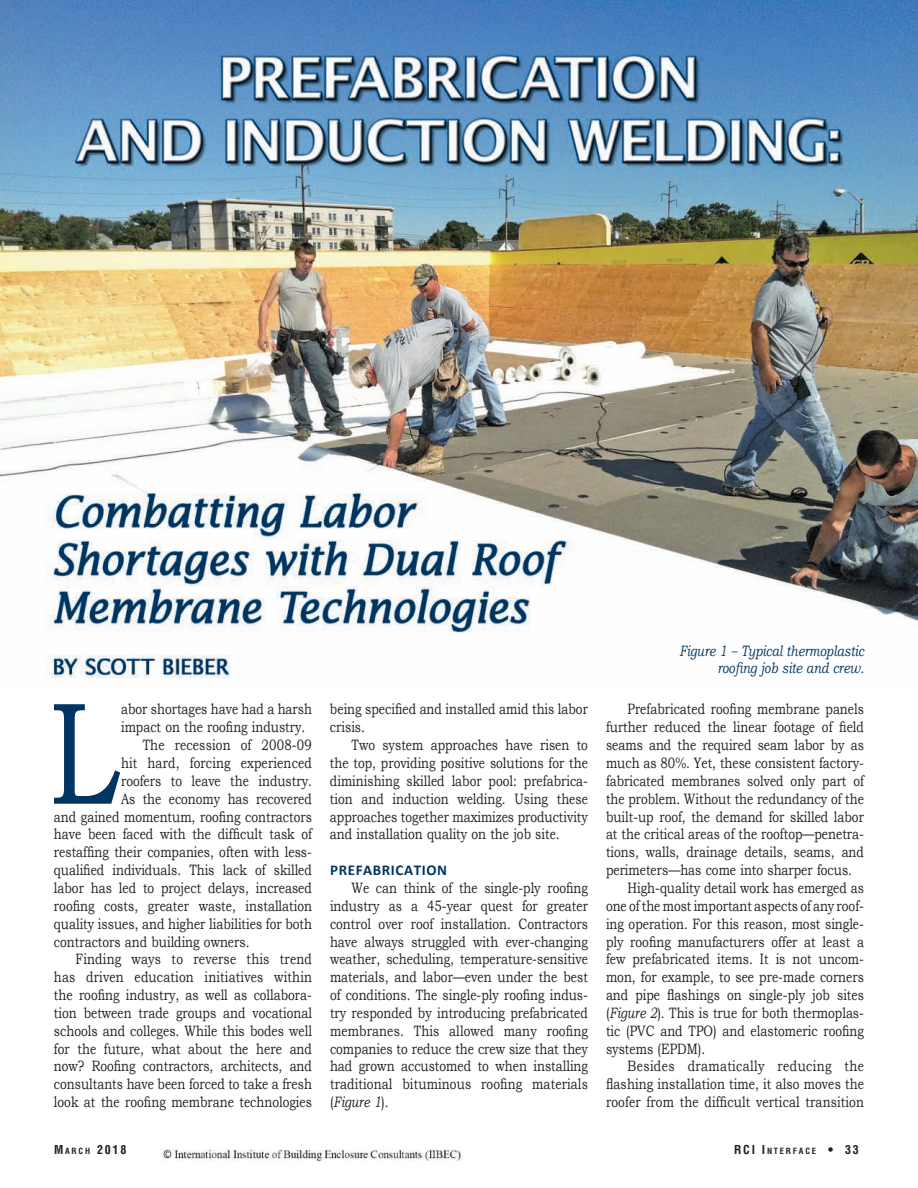
<style>
.page{position:relative;width:918px;height:1188px;background:#fff}
.page>*{position:absolute;margin:0;border:0;box-sizing:border-box;transform-origin:0 0}
.t1{font:146.1px "Bookman Old Style";color:#003562;scale:.8 1}
.t2{font:15px/17.9px "Bookman Old Style";color:#231f20;text-align:justify;scale:.8 1}
.t3{font:italic 15px/17.9px "Bookman Old Style";color:#003562;text-align:right;scale:.8 1}
.t4{font:15px "Bookman Old Style";letter-spacing:.03em;color:#231f20;scale:.8 1}
.t5{font:700 15px "Calibri";letter-spacing:.04em;color:#003562}
.t6{font:700 condensed 12px "Helvetica";color:#231f20}
.t7{font:700 condensed 8.4px "Helvetica";letter-spacing:.215em;color:#231f20}
.s1{font-style:italic}
.s2{font-size:8.4px}
.s3{font-size:12px}
</style>
<div class="page">
<img style="left:0;top:0;width:918px;height:679px">
<img style="left:162px;top:1149px;width:299px;height:13px">
<h1 class="t1" style="left:49px;top:670px;width:89px">L</h1>
<p class="t2" style="left:121px;top:700px;width:240px">abor shortages have had a harsh</p>
<p class="t2" style="left:121px;top:718px;width:232px">impact on the roofing industry.</p>
<p class="t2" style="left:143px;top:736px;width:213px">The recession of 2008-09</p>
<p class="t2" style="left:121px;top:754px;width:240px">hit hard, forcing experienced</p>
<p class="t2" style="left:121px;top:772px;width:240px">roofers to leave the industry.</p>
<p class="t2" style="left:121px;top:790px;width:240px">As the economy has recovered</p>
<p class="t2" style="left:54px;top:808px;width:324px">and gained momentum, roofing contractors</p>
<p class="t2" style="left:54px;top:825px;width:324px">have been faced with the difficult task of</p>
<p class="t2" style="left:54px;top:843px;width:324px">restaffing their companies, often with less-</p>
<p class="t2" style="left:54px;top:861px;width:324px">qualified individuals. This lack of skilled</p>
<p class="t2" style="left:54px;top:879px;width:324px">labor has led to project delays, increased</p>
<p class="t2" style="left:54px;top:897px;width:324px">roofing costs, greater waste, installation</p>
<p class="t2" style="left:54px;top:915px;width:324px">quality issues, and higher liabilities for both</p>
<p class="t2" style="left:54px;top:932px;width:246px">contractors and building owners.</p>
<p class="t2" style="left:76px;top:950px;width:297px">Finding ways to reverse this trend</p>
<p class="t2" style="left:54px;top:968px;width:324px">has driven education initiatives within</p>
<p class="t2" style="left:54px;top:986px;width:324px">the roofing industry, as well as collabora-</p>
<p class="t2" style="left:54px;top:1004px;width:324px">tion between trade groups and vocational</p>
<p class="t2" style="left:54px;top:1022px;width:324px">schools and colleges. While this bodes well</p>
<p class="t2" style="left:54px;top:1040px;width:324px">for the future, what about the here and</p>
<p class="t2" style="left:54px;top:1057px;width:324px">now? Roofing contractors, architects, and</p>
<p class="t2" style="left:54px;top:1075px;width:324px">consultants have been forced to take a fresh</p>
<p class="t2" style="left:54px;top:1093px;width:324px">look at the roofing membrane technologies</p>
<p class="t2" style="left:330px;top:700px;width:324px">being specified and installed amid this labor crisis.</p>
<p class="t2" style="left:330px;top:736px;width:324px;text-indent:22px">Two system approaches have risen to the top, providing positive solutions for the diminishing skilled labor pool: prefabrica&shy;tion and induction welding. Using these approaches together maximizes productivity and installation quality on the job site.</p>
<p class="t5" style="left:330px;top:861px;width:118px">PREFABRICATION</p>
<p class="t2" style="left:330px;top:879px;width:324px;text-indent:22px">We can think of the single-ply roofing industry as a 45-year quest for greater control over roof installation. Contractors have always struggled with ever-changing weather, scheduling, temperature-sensitive materials, and labor—even under the best of conditions. The single-ply roofing indus&shy;try responded by introducing prefabricated membranes. This allowed many roofing companies to reduce the crew size that they had grown accustomed to when installing traditional bituminous roofing materials (<span class="s1">Figure 1</span>).</p>
<p class="t3" style="left:679px;top:641px;width:232px">Figure 1 – Typical thermoplastic roofing job site and crew.</p>
<p class="t2" style="left:628px;top:700px;width:297px">Prefabricated roofing membrane panels</p>
<p class="t2" style="left:606px;top:718px;width:324px">further reduced the linear footage of field</p>
<p class="t2" style="left:606px;top:736px;width:324px">seams and the required seam labor by as</p>
<p class="t2" style="left:606px;top:754px;width:324px">much as 80%. Yet, these consistent factory-</p>
<p class="t2" style="left:606px;top:772px;width:324px">fabricated membranes solved only part of</p>
<p class="t2" style="left:606px;top:790px;width:324px">the problem. Without the redundancy of the</p>
<p class="t2" style="left:606px;top:808px;width:324px">built-up roof, the demand for skilled labor</p>
<p class="t2" style="left:606px;top:825px;width:324px">at the critical areas of the rooftop—penetra-</p>
<p class="t2" style="left:606px;top:843px;width:324px">tions, walls, drainage details, seams, and</p>
<p class="t2" style="left:606px;top:861px;width:309px">perimeters—has come into sharper focus.</p>
<p class="t2" style="left:628px;top:879px;width:297px">High-quality detail work has emerged as</p>
<p class="t2" style="left:606px;top:897px;width:324px">one of the most important aspects of any roof-</p>
<p class="t2" style="left:606px;top:915px;width:324px">ing operation. For this reason, most single-</p>
<p class="t2" style="left:606px;top:932px;width:324px">ply roofing manufacturers offer at least a</p>
<p class="t2" style="left:606px;top:950px;width:324px">few prefabricated items. It is not uncom-</p>
<p class="t2" style="left:606px;top:968px;width:324px">mon, for example, to see pre-made corners</p>
<p class="t2" style="left:606px;top:986px;width:324px">and pipe flashings on single-ply job sites</p>
<p class="t2" style="left:606px;top:1004px;width:324px">(<span class="s1">Figure 2</span>). This is true for both thermoplas-</p>
<p class="t2" style="left:606px;top:1022px;width:324px">tic (PVC and TPO) and elastomeric roofing</p>
<p class="t2" style="left:606px;top:1040px;width:126px">systems (EPDM).</p>
<p class="t4" style="left:628px;top:1058px;width:297px">Besides dramatically reducing the</p>
<p class="t2" style="left:606px;top:1075px;width:324px">flashing installation time, it also moves the</p>
<p class="t2" style="left:606px;top:1093px;width:324px">roofer from the difficult vertical transition</p>
<p class="t6" style="left:54px;top:1143px;width:74px">M<span class="s2">ARC H</span> 2018</p>
<p class="t7" style="left:734px;top:1146px;width:126px"><span class="s3">RCI I</span>NTERFACE <span class="s3">• 33</span></p>
</div>
